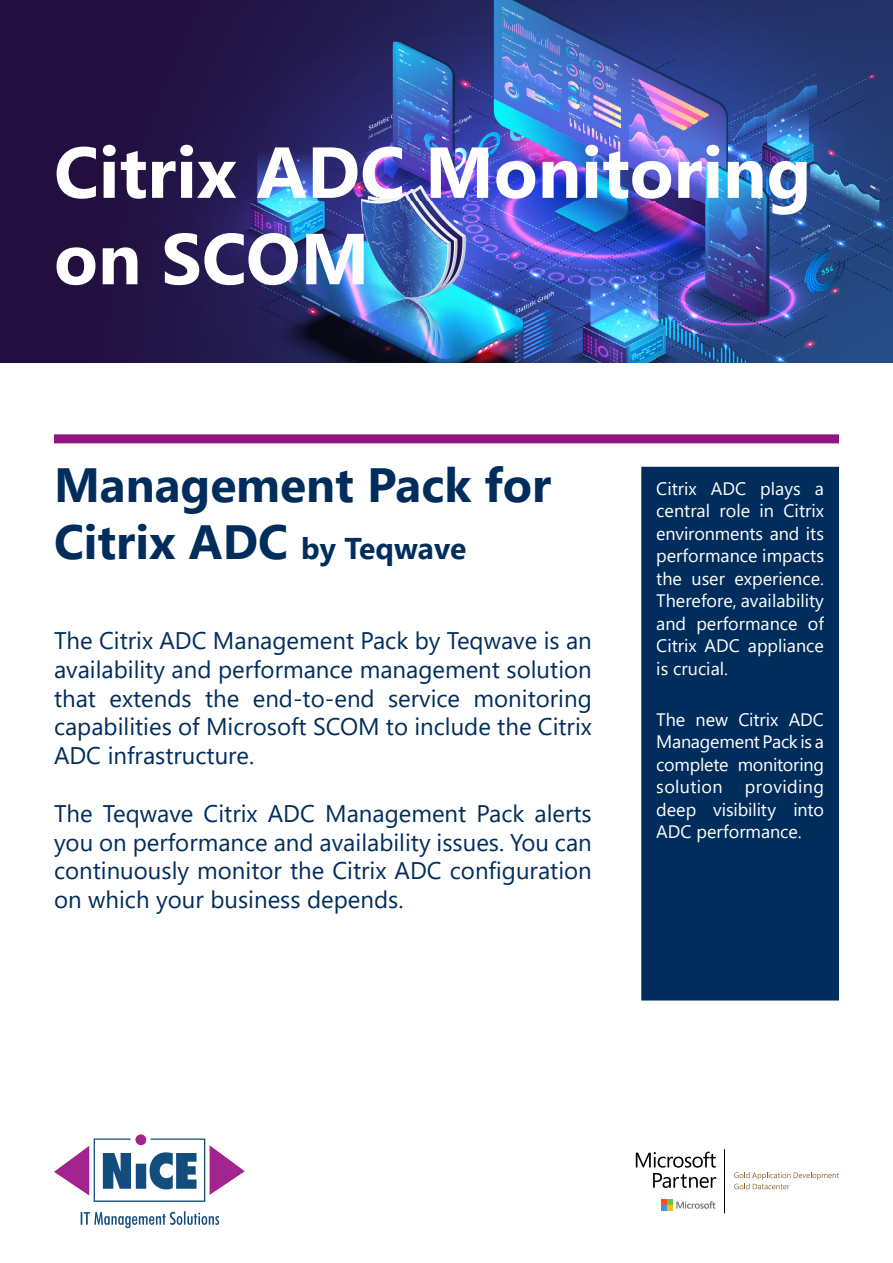
<style>
.page{position:relative;width:893px;height:1263px;background:#fff}
.page>*{position:absolute;margin:0;border:0;box-sizing:border-box;transform-origin:0 0}
.t1{font:700 72px/86.4px "Segoe UI";color:#fff}
.t2{font:700 48px/57.6px "Segoe UI";color:#002d5c}
.t3{font:24px/28.8px "Segoe UI";color:#002d5c;text-align:justify}
.t4{font:18px/22.5px "Segoe UI";color:#fff;text-align:justify}
.s1{font-size:30px}
</style>
<div class="page">
<img style="left:0;top:0;width:893px;height:363px">
<svg style="left:54px;top:1134px;width:191px;height:68px"></svg>
<svg style="left:81px;top:1211px;width:138px;height:17px"></svg>
<div style="left:649px;top:474px;width:182px;height:519px;background:#002d5c"></div>
<div style="left:641px;top:467px;width:198px;height:533px;border:15px solid #002d5c"></div>
<div style="left:54px;top:434px;width:785px;height:9px;background:#901580"></div>
<svg style="left:636px;top:1151px;width:80px;height:37px"></svg>
<svg style="left:661px;top:1199px;width:54px;height:12px"></svg>
<hr style="left:724px;top:1149px;width:1px;height:64px;background:#000">
<svg style="left:734px;top:1172px;width:105px;height:17px"></svg>
<h1 class="t1" style="left:54px;top:123px;width:759px">Citrix ADC Monitoring on SCOM</h1>
<h2 class="t2" style="left:54px;top:452px;width:499px">Management Pack for<br>Citrix ADC <span class="s1">by Teqwave</span></h2>
<p class="t3" style="left:54px;top:624px;width:539px">The Citrix ADC Management Pack by Teqwave is an availability and performance management solution that extends the end-to-end service monitoring capabilities of Microsoft SCOM to include the Citrix ADC infrastructure.</p>
<p class="t3" style="left:54px;top:797px;width:539px">The Teqwave Citrix ADC Management Pack alerts you on performance and availability issues. You can continuously monitor the Citrix ADC configuration on which your business depends.</p>
<p class="t4" style="left:656px;top:476px;width:169px">Citrix ADC plays a central role in Citrix environments and its performance impacts the user experience.<br>Therefore, availability and performance of Citrix ADC appliance is crucial.</p>
<p class="t4" style="left:656px;top:707px;width:169px">The new Citrix ADC Management Pack is a complete monitoring solution providing deep visibility into ADC performance.</p>
</div>
